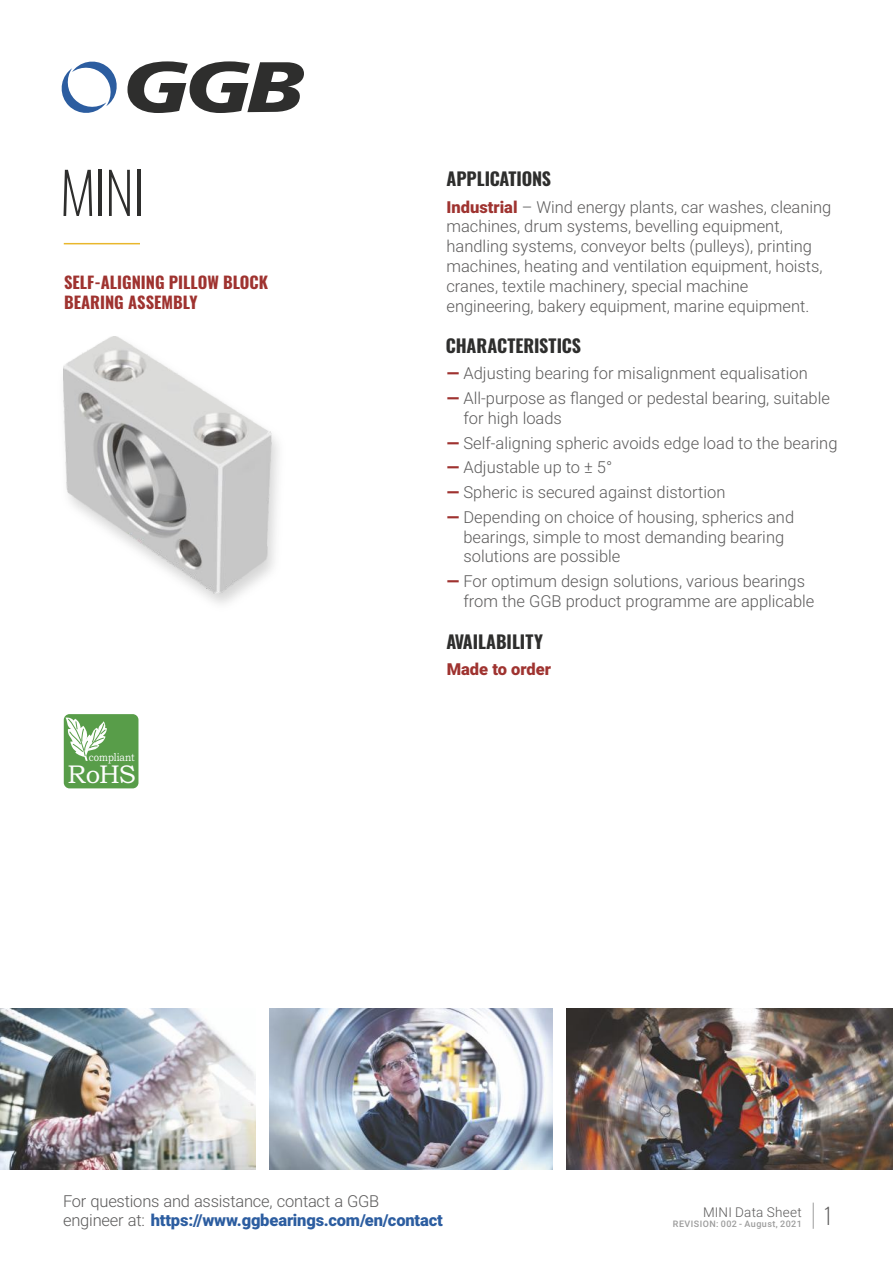
<style>
.page{position:relative;width:893px;height:1263px;background:#fff}
.page>*{position:absolute;margin:0;border:0;box-sizing:border-box;transform-origin:0 0}
.t1{font:200 57px "Oswald";color:#2e2e2d}
.t2{font:25.65px "Bookman Old Style";color:#fefefe}
.t3{font:200 22.5px "Oswald";color:#5c5b5b}
.t4{font:700 18px "Oswald";color:#2e2e2d}
.t5{font:300 16.5px/19.8px "Roboto";color:#5c5b5b}
.t6{font:700 16.5px/19.5px "Oswald";color:#9f3330}
.t7{font:900 16.5px "Roboto";color:#9f3330}
.t8{font:300 13.5px "Roboto";letter-spacing:.02em;color:#5c5b5b}
.t9{font:11.25px "Bookman Old Style";color:#fefefe;scale:.84 1}
.t10{font:500 9px "Roboto";letter-spacing:.05em;color:#9c9c9c}
.s1{font-weight:900;color:#9f3330}
.s2{font-weight:900;color:#2c5da0}
</style>
<div class="page">
<img style="left:0;top:1008px;width:256px;height:161px">
<img style="left:269px;top:1008px;width:284px;height:161px">
<img style="left:566px;top:1008px;width:327px;height:161px">
<svg style="left:813px;top:1202px;width:1px;height:27px"></svg>
<svg style="left:61px;top:61px;width:56px;height:52px"></svg>
<svg style="left:127px;top:61px;width:177px;height:52px"></svg>
<img style="left:64px;top:336px;width:208px;height:258px">
<hr style="left:64px;top:243px;width:76px;height:1px;background:#e9b72c">
<div style="left:64px;top:714px;width:74px;height:74px;background:#589d49;border-radius:6px"></div>
<svg style="left:63px;top:717px;width:44px;height:44px"></svg>
<h1 class="t1" style="left:60px;top:154px;width:86px">MINI</h1>
<p class="t6" style="left:64px;top:273px;width:206px">SELF-ALIGNING PILLOW BLOCK<br>BEARING ASSEMBLY</p>
<p class="t9" style="left:89px;top:752px;width:56px">compliant</p>
<h2 class="t2" style="left:67px;top:765px;width:70px">RoHS</h2>
<p class="t4" style="left:446px;top:166px;width:106px">APPLICATIONS</p>
<p class="t5" style="left:446px;top:199px;width:386px"><span class="s1">Industrial</span> – Wind energy plants, car washes, cleaning machines, drum systems, bevelling equipment, handling systems, conveyor belts (pulleys), printing machines, heating and ventilation equipment, hoists, cranes, textile machinery, special machine engineering, bakery equipment, marine equipment.</p>
<p class="t4" style="left:446px;top:334px;width:137px">CHARACTERISTICS</p>
<p class="t5" style="left:447px;top:365px;width:362px"><span class="s1">—</span> Adjusting bearing for misalignment equalisation</p>
<p class="t5" style="left:463px;top:390px;width:368px;text-indent:-17px"><span class="s1">—</span> All-purpose as flanged or pedestal bearing, suitable for high loads</p>
<p class="t5" style="left:447px;top:434px;width:392px"><span class="s1">—</span> Self-aligning spheric avoids edge load to the bearing</p>
<p class="t5" style="left:447px;top:459px;width:167px"><span class="s1">—</span> Adjustable up to ± 5°</p>
<p class="t5" style="left:447px;top:484px;width:280px"><span class="s1">—</span> Spheric is secured against distortion</p>
<p class="t5" style="left:463px;top:509px;width:332px;text-indent:-17px"><span class="s1">—</span> Depending on choice of housing, spherics and bearings, simple to most demanding bearing solutions are possible</p>
<p class="t5" style="left:463px;top:573px;width:352px;text-indent:-17px"><span class="s1">—</span> For optimum design solutions, various bearings from the GGB product programme are applicable</p>
<p class="t4" style="left:446px;top:629px;width:98px">AVAILABILITY</p>
<p class="t7" style="left:447px;top:663px;width:106px">Made to order</p>
<p class="t5" style="left:63px;top:1193px;width:381px">For questions and assistance, contact a GGB engineer at: <span class="s2">https://www.ggbearings.com/en/contact</span></p>
<p class="t8" style="left:703px;top:1206px;width:100px">MINI Data Sheet</p>
<p class="t10" style="left:673px;top:1220px;width:130px">REVISION: 002 - August, 2021</p>
<h3 class="t3" style="left:823px;top:1200px;width:11px">1</h3>
</div>
